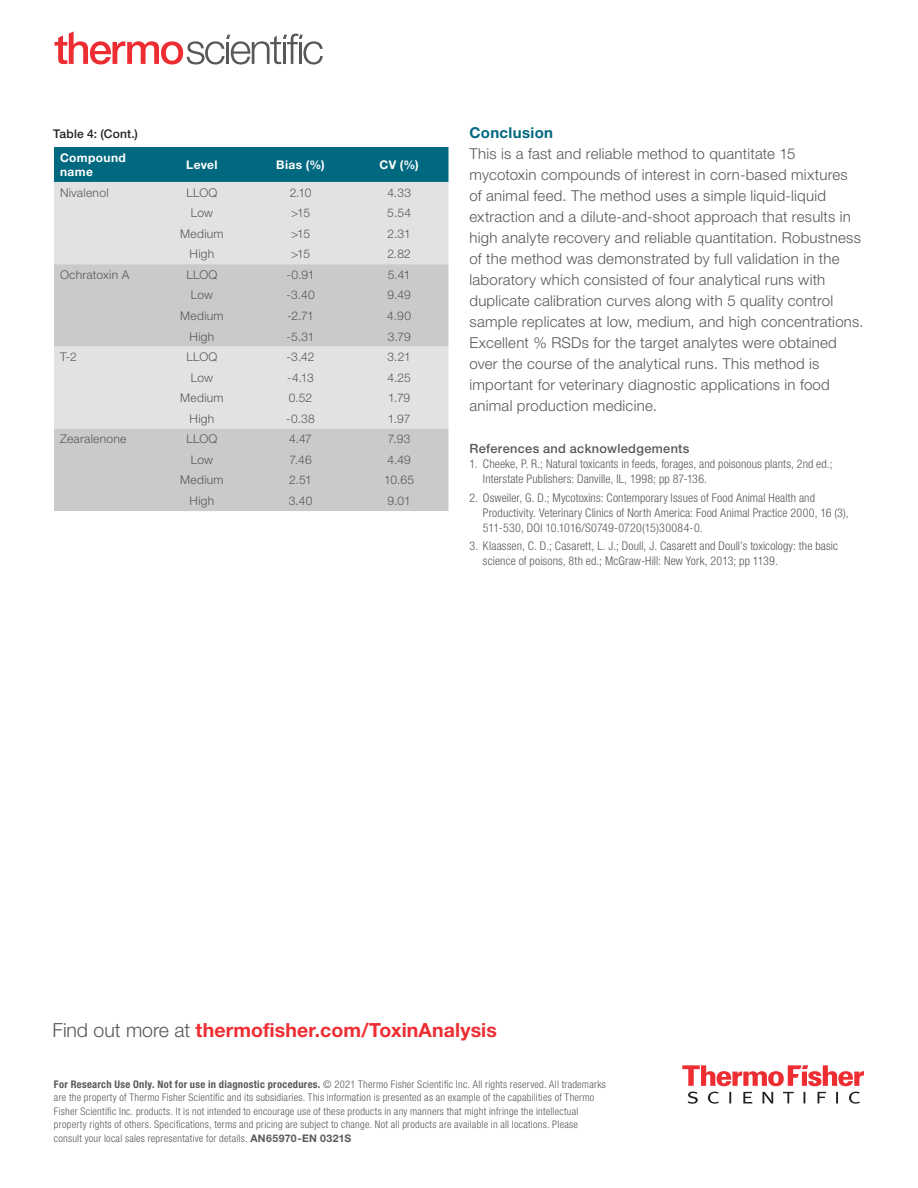
<style>
.page{position:relative;width:918px;height:1188px;background:#fff}
.page>*{position:absolute;margin:0;border:0;box-sizing:border-box;transform-origin:0 0}
.t1{font:700 19.5px "Helvetica Neue LTW1 G";letter-spacing:.005em;color:#ee2d33}
.t2{font:300 15px/21px "Helvetica Neue LTW1 G";letter-spacing:.015em;color:#57585a}
.t3{font:700 15px "Helvetica Neue LTW1 G";letter-spacing:.025em;color:#00687f}
.t4{font:500 12.75px "Helvetica Neue LTW1 G";letter-spacing:.025em;color:#57585a}
.t5{font:300 condensed 12px/15px "Helvetica Neue LTW1 G";letter-spacing:.01em;color:#57585a}
.t6{font:300 12px "Helvetica Neue LTW1 G";letter-spacing:.025em;color:#57585a}
.t7{font:700 12px/14.4px "Helvetica Neue LTW1 G";letter-spacing:.03em;color:#fff}
.t8{font:500 12px "Helvetica Neue LTW1 G";letter-spacing:.015em;color:#231f20}
.t9{font:300 condensed 10.5px/13.5px "Helvetica Neue LTW1 G";letter-spacing:.025em;color:#57585a}
.s1{font-weight:300;color:#57585a}
.s2{font-weight:700}
.s3{font-weight:700;font-stretch:normal}
</style>
<div class="page">
<svg style="left:682px;top:1065px;width:182px;height:21px"></svg>
<svg style="left:688px;top:1092px;width:172px;height:12px"></svg>
<div style="left:54px;top:147px;width:395px;height:35px;background:#00687f"></div>
<div style="left:54px;top:182px;width:395px;height:82px;background:#e1e2e4"></div>
<svg style="left:54px;top:264px;width:395px;height:247px;background:#d1d2d4"></svg>
<svg style="left:55px;top:31px;width:268px;height:34px"></svg>
<p class="t8" style="left:53px;top:127px;width:86px">Table 4: (Cont.)</p>
<p class="t7" style="left:60px;top:150px;width:67px">Compound name</p>
<p class="t7" style="left:186px;top:157px;width:33px">Level</p>
<p class="t7" style="left:276px;top:157px;width:50px">Bias (%)</p>
<p class="t7" style="left:380px;top:157px;width:41px">CV (%)</p>
<p class="t6" style="left:60px;top:185px;width:50px">Nivalenol</p>
<p class="t6" style="left:186px;top:185px;width:33px">LLOQ</p>
<p class="t6" style="left:290px;top:185px;width:23px">2.10</p>
<p class="t6" style="left:387px;top:185px;width:25px">4.33</p>
<p class="t6" style="left:191px;top:205px;width:24px">Low</p>
<p class="t6" style="left:291px;top:205px;width:20px">&gt;15</p>
<p class="t6" style="left:387px;top:205px;width:25px">5.54</p>
<p class="t6" style="left:180px;top:226px;width:45px">Medium</p>
<p class="t6" style="left:291px;top:226px;width:20px">&gt;15</p>
<p class="t6" style="left:388px;top:226px;width:25px">2.31</p>
<p class="t6" style="left:190px;top:247px;width:26px">High</p>
<p class="t6" style="left:291px;top:247px;width:20px">&gt;15</p>
<p class="t6" style="left:387px;top:247px;width:25px">2.82</p>
<p class="t6" style="left:60px;top:267px;width:71px">Ochratoxin A</p>
<p class="t6" style="left:186px;top:267px;width:33px">LLOQ</p>
<p class="t6" style="left:286px;top:267px;width:30px">-0.91</p>
<p class="t6" style="left:388px;top:267px;width:24px">5.41</p>
<p class="t6" style="left:191px;top:288px;width:24px">Low</p>
<p class="t6" style="left:286px;top:288px;width:30px">-3.40</p>
<p class="t6" style="left:387px;top:288px;width:25px">9.49</p>
<p class="t6" style="left:180px;top:308px;width:45px">Medium</p>
<p class="t6" style="left:287px;top:308px;width:28px">-2.71</p>
<p class="t6" style="left:387px;top:308px;width:25px">4.90</p>
<p class="t6" style="left:190px;top:329px;width:26px">High</p>
<p class="t6" style="left:287px;top:329px;width:30px">-5.31</p>
<p class="t6" style="left:388px;top:329px;width:25px">3.79</p>
<p class="t6" style="left:60px;top:349px;width:18px">T-2</p>
<p class="t6" style="left:186px;top:349px;width:33px">LLOQ</p>
<p class="t6" style="left:287px;top:349px;width:30px">-3.42</p>
<p class="t6" style="left:387px;top:349px;width:25px">3.21</p>
<p class="t6" style="left:191px;top:370px;width:24px">Low</p>
<p class="t6" style="left:287px;top:370px;width:28px">-4.13</p>
<p class="t6" style="left:387px;top:370px;width:25px">4.25</p>
<p class="t6" style="left:180px;top:391px;width:45px">Medium</p>
<p class="t6" style="left:289px;top:391px;width:25px">0.52</p>
<p class="t6" style="left:388px;top:391px;width:24px">1.79</p>
<p class="t6" style="left:190px;top:411px;width:26px">High</p>
<p class="t6" style="left:286px;top:411px;width:30px">-0.38</p>
<p class="t6" style="left:388px;top:411px;width:24px">1.97</p>
<p class="t6" style="left:60px;top:432px;width:68px">Zearalenone</p>
<p class="t6" style="left:186px;top:432px;width:33px">LLOQ</p>
<p class="t6" style="left:289px;top:432px;width:24px">4.47</p>
<p class="t6" style="left:388px;top:432px;width:24px">7.93</p>
<p class="t6" style="left:191px;top:452px;width:24px">Low</p>
<p class="t6" style="left:289px;top:452px;width:24px">7.46</p>
<p class="t6" style="left:387px;top:452px;width:25px">4.49</p>
<p class="t6" style="left:180px;top:473px;width:45px">Medium</p>
<p class="t6" style="left:289px;top:473px;width:24px">2.51</p>
<p class="t6" style="left:384px;top:473px;width:31px">10.65</p>
<p class="t6" style="left:190px;top:493px;width:26px">High</p>
<p class="t6" style="left:289px;top:493px;width:25px">3.40</p>
<p class="t6" style="left:388px;top:493px;width:25px">9.01</p>
<p class="t3" style="left:469px;top:123px;width:85px">Conclusion</p>
<p class="t2" style="left:469px;top:143px;width:396px">This is a fast and reliable method to quantitate 15 mycotoxin compounds of interest in corn-based mixtures of animal feed. The method uses a simple liquid-liquid extraction and a dilute-and-shoot approach that results in high analyte recovery and reliable quantitation. Robustness of the method was demonstrated by full validation in the laboratory which consisted of four analytical runs with duplicate calibration curves along with 5 quality control sample replicates at low, medium, and high concentrations.<br>Excellent % RSDs for the target analytes were obtained over the course of the analytical runs. This method is important for veterinary diagnostic applications in food animal production medicine.</p>
<p class="t4" style="left:469px;top:441px;width:222px">References and acknowledgements</p>
<p class="t5" style="left:483px;top:456px;width:351px;text-indent:-14px">1. Cheeke, P. R.; Natural toxicants in feeds, forages, and poisonous plants, 2nd ed.;<br>Interstate Publishers: Danville, IL, 1998; pp 87-136.</p>
<p class="t5" style="left:483px;top:490px;width:367px;text-indent:-14px">2. Osweiler, G. D.; Mycotoxins: Contemporary Issues of Food Animal Health and<br>Productivity. Veterinary Clinics of North America: Food Animal Practice 2000, 16 (3),<br>511-530, DOI 10.1016/S0749-0720(15)30084-0.</p>
<p class="t5" style="left:483px;top:538px;width:357px;text-indent:-14px">3. Klaassen, C. D.; Casarett, L. J.; Doull, J. Casarett and Doull’s toxicology: the basic science of poisons, 8th ed.; McGraw-Hill: New York, 2013; pp 1139.</p>
<h1 class="t1" style="left:53px;top:1018px;width:446px"><span class="s1">Find out more at</span> thermofisher.com/ToxinAnalysis</h1>
<p class="t9" style="left:54px;top:1077px;width:554px"><span class="s2">For Research Use Only. Not for use in diagnostic procedures.</span> © 2021 Thermo Fisher Scientific Inc. All rights reserved. All trademarks are the property of Thermo Fisher Scientific and its subsidiaries. This information is presented as an example of the capabilities of Thermo Fisher Scientific Inc. products. It is not intended to encourage use of these products in any manners that might infringe the intellectual property rights of others. Specifications, terms and pricing are subject to change. Not all products are available in all locations. Please consult your local sales representative for details. <span class="s3">AN65970-EN 0321S</span></p>
</div>
